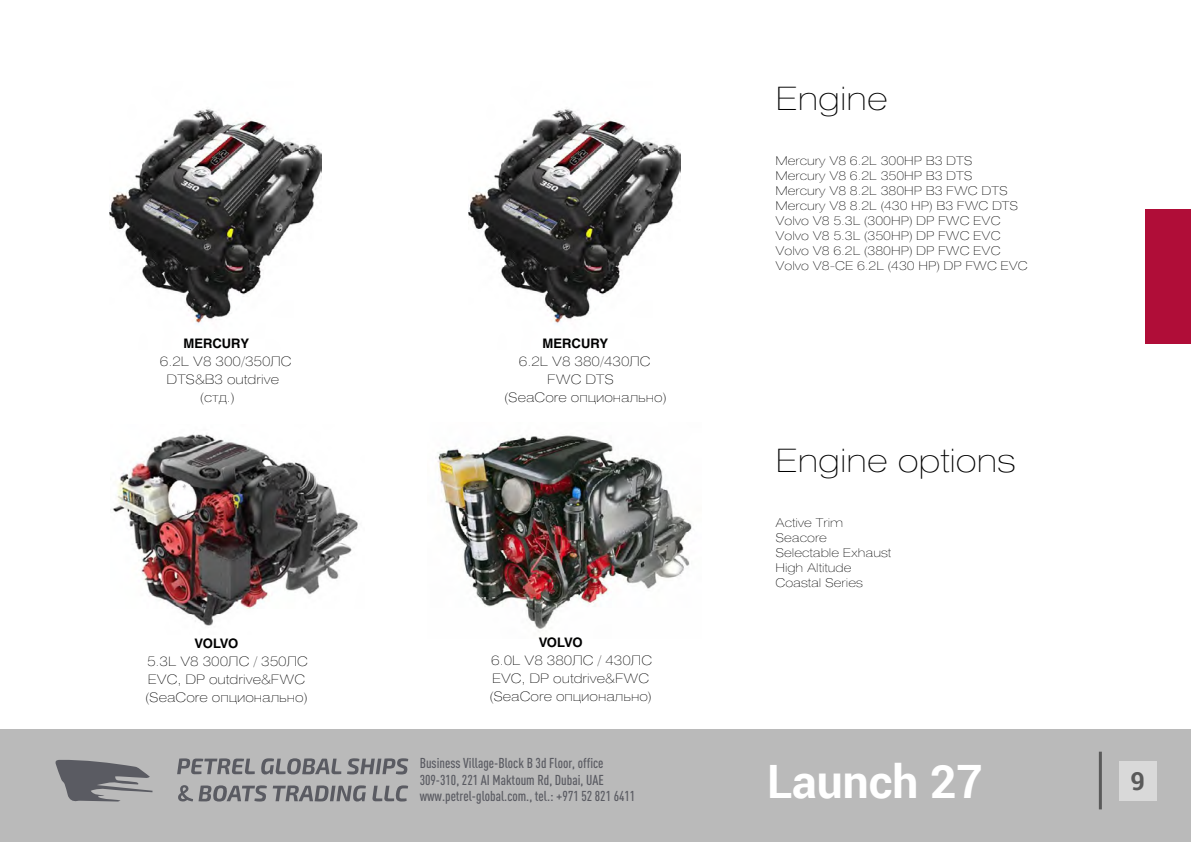
<style>
.page{position:relative;width:1191px;height:842px;background:#fff}
.page>*{position:absolute;margin:0;border:0;box-sizing:border-box;transform-origin:0 0}
.t1{font:700 46px "Roboto";color:#fff}
.t2{font:32px "Helios Ext Thin C";color:#000}
.t3{font:700 25.1px "Roboto";color:#5a5a5a}
.t4{font:500 condensed 14.2px/16.4px "DIN Pro";color:#5a5b62}
.t5{font:13px/18px "Helios Ext Thin C";color:#000}
.t6{font:700 13px "Helios C";color:#000}
.t7{font:12px/15px "Helios Ext Thin C";color:#000}
</style>
<div class="page">
<div style="left:1145px;top:209px;width:46px;height:134px;background:#b00d38"></div>
<img style="left:109px;top:109px;width:213px;height:216px">
<img style="left:468px;top:109px;width:212px;height:216px">
<img style="left:110px;top:434px;width:248px;height:192px">
<img style="left:437px;top:435px;width:255px;height:194px">
<div style="left:0;top:729px;width:1191px;height:113px;background:#bababa"></div>
<div style="left:1118px;top:761px;width:38px;height:39px;background:#d9d9d9"></div>
<hr style="left:1098px;top:752px;width:3px;height:57px;background:#5a5a5a">
<svg style="left:55px;top:760px;width:97px;height:42px"></svg>
<svg style="left:177px;top:758px;width:78px;height:16px"></svg>
<svg style="left:261px;top:758px;width:80px;height:16px"></svg>
<svg style="left:347px;top:758px;width:61px;height:16px"></svg>
<svg style="left:178px;top:785px;width:89px;height:16px"></svg>
<svg style="left:273px;top:785px;width:93px;height:16px"></svg>
<svg style="left:372px;top:785px;width:36px;height:16px"></svg>
<p class="t6" style="left:184px;top:336px;width:67px">MERCURY</p>
<p class="t5" style="left:160px;top:352px;width:133px">6.2L V8 300/350ЛС</p>
<p class="t5" style="left:167px;top:370px;width:114px">DTS&amp;B3 outdrive</p>
<p class="t5" style="left:200px;top:388px;width:36px">(стд.)</p>
<p class="t6" style="left:194px;top:636px;width:45px">VOLVO</p>
<p class="t5" style="left:145px;top:652px;width:164px">5.3L V8 300ЛС / 350ЛС<br>EVC, DP outdrive&amp;FWC (SeaCore опционально)</p>
<p class="t6" style="left:542px;top:336px;width:67px">MERCURY</p>
<p class="t5" style="left:519px;top:352px;width:133px">6.2L V8 380/430ЛС</p>
<p class="t5" style="left:547px;top:370px;width:68px">FWC DTS</p>
<p class="t5" style="left:504px;top:388px;width:163px">(SeaCore опционально)</p>
<p class="t6" style="left:538px;top:635px;width:45px">VOLVO</p>
<p class="t5" style="left:489px;top:651px;width:164px">6.0L V8 380ЛС / 430ЛС<br>EVC, DP outdrive&amp;FWC (SeaCore опционально)</p>
<p class="t4" style="left:420px;top:754px;width:217px">Business Village-Block B 3d Floor, office<br>309-310, 221 AI Maktoum Rd, Dubai, UAE www.petrel-global.com., tel.: +971 52 821 6411</p>
<h2 class="t2" style="left:775px;top:78px;width:114px">Engine</h2>
<p class="t7" style="left:775px;top:153px;width:254px">Mercury V8 6.2L 300HP B3 DTS<br>Mercury V8 6.2L 350HP B3 DTS<br>Mercury V8 8.2L 380HP B3 FWC DTS<br>Mercury V8 8.2L (430 HP) B3 FWC DTS<br>Volvo V8 5.3L (300HP) DP FWC EVC<br>Volvo V8 5.3L (350HP) DP FWC EVC<br>Volvo V8 6.2L (380HP) DP FWC EVC<br>Volvo V8-CE 6.2L (430 HP) DP FWC EVC</p>
<h2 class="t2" style="left:775px;top:440px;width:241px">Engine options</h2>
<p class="t7" style="left:775px;top:515px;width:117px">Active Trim<br>Seacore<br>Selectable Exhaust<br>High Altitude<br>Coastal Series</p>
<h1 class="t1" style="left:767px;top:754px;width:217px">Launch 27</h1>
<h3 class="t3" style="left:1130px;top:766px;width:16px">9</h3>
</div>
